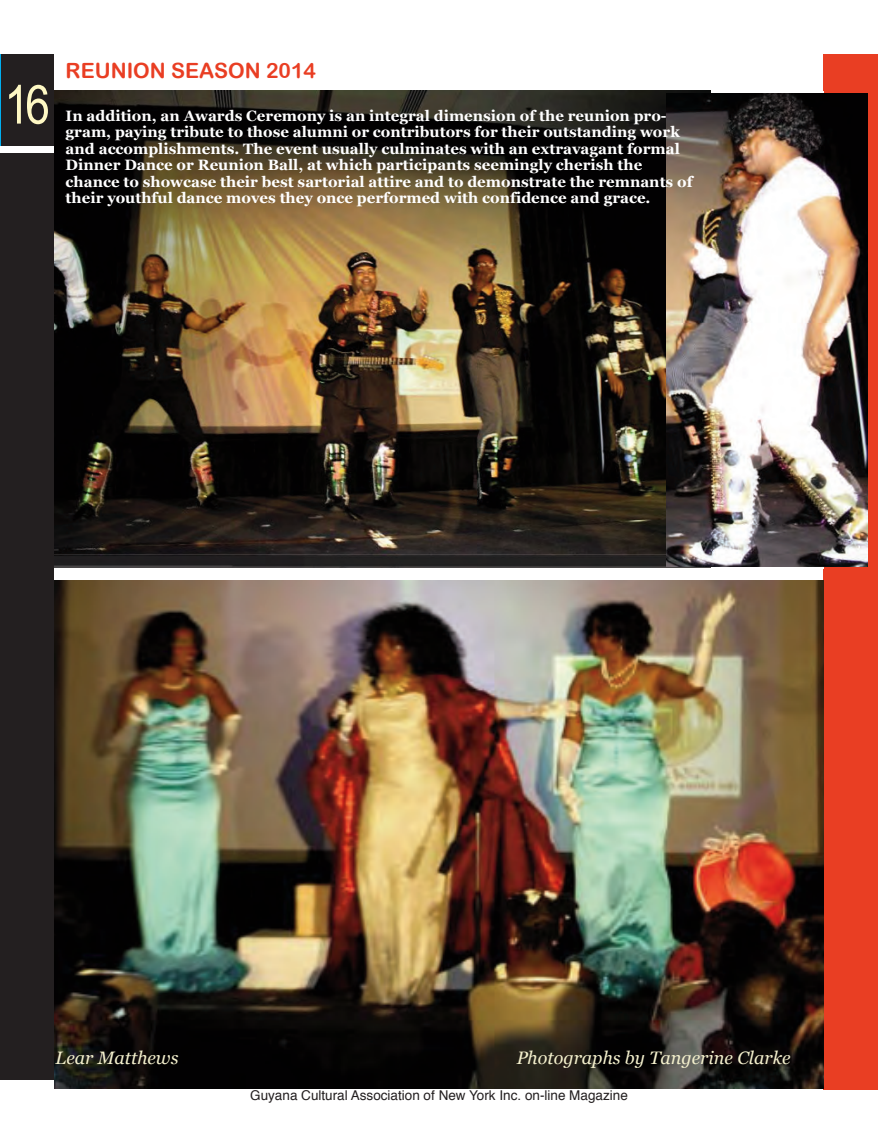
<style>
.page{position:relative;width:878px;height:1134px;background:#fff}
.page>*{position:absolute;margin:0;border:0;box-sizing:border-box;transform-origin:0 0}
.t1{font:54px "Arial Narrow";color:#fef8c4}
.t2{font:21px "Arial Rounded MT Bold";color:#e93e23}
.t3{font:italic 18px "Georgia";color:#f4f0cd}
.t4{font:700 15px/16.5px "Georgia";color:#fff}
.t5{font:13.5px "Helvetica";color:#231f20}
</style>
<div class="page">
<div style="left:0;top:54px;width:54px;height:92px;background:#231f20"></div>
<div style="left:824px;top:54px;width:54px;height:1035px;background:#e93e23"></div>
<div style="left:1px;top:154px;width:53px;height:926px;background:#231f20"></div>
<img style="left:54px;top:91px;width:656px;height:477px">
<img style="left:666px;top:93px;width:201px;height:474px">
<img style="left:54px;top:580px;width:770px;height:509px">
<h1 class="t1" style="left:4px;top:73px;width:47px">16</h1>
<h2 class="t2" style="left:66px;top:58px;width:252px">REUNION SEASON 2014</h2>
<p class="t4" style="left:66px;top:107px;width:628px">In addition, an Awards Ceremony is an integral dimension of the reunion pro&shy;gram, paying tribute to those alumni or contributors for their outstanding work and accomplishments. The event usually culminates with an extravagant formal Dinner Dance or Reunion Ball, at which participants seemingly cherish the chance to showcase their best sartorial attire and to demonstrate the remnants of their youthful dance moves they once performed with confidence and grace.</p>
<p class="t3" style="left:56px;top:1047px;width:124px">Lear Matthews</p>
<p class="t3" style="left:516px;top:1047px;width:275px">Photographs by Tangerine Clarke</p>
<p class="t5" style="left:250px;top:1090px;width:379px">Guyana Cultural Association of New York Inc. on-line Magazine</p>
</div>
